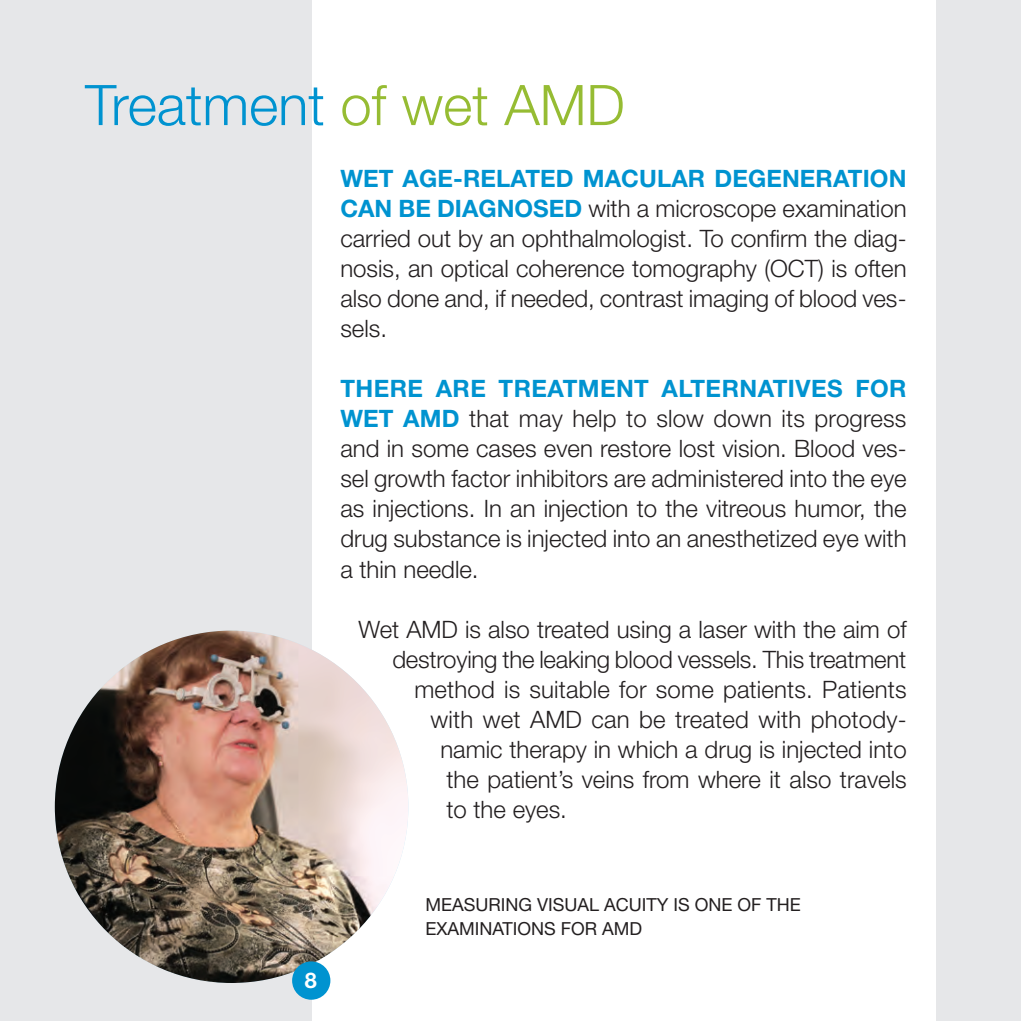
<style>
.page{position:relative;width:1021px;height:1021px;background:#fff}
.page>*{position:absolute;margin:0;border:0;box-sizing:border-box;transform-origin:0 0}
.nostot{font:300 56px "Helvetica Neue LT Std";color:#0093d0}
.t1{font:300 24px/30px "Helvetica Neue LT Std";color:#231f20;text-align:justify}
.t2{font:700 21.6px "Helvetica Neue LT Std";color:#fff}
.t3{font:18px/24px "Helvetica Neue LT Std";color:#231f20}
.s1{color:#96bc33}
.s2{font-weight:700;color:#0093d0}
</style>
<div class="page">
<div style="left:0;top:0;width:1020px;height:1020px;background:#e6e7e9"></div>
<hr style="left:1020px;top:0;width:1px;height:1020px;background:#e6e7e9">
<div style="left:312px;top:0;width:623px;height:1020px;background:#fff"></div>
<img style="left:55px;top:630px;width:353px;height:352px;border-radius:176px">
<div style="left:292px;top:961px;width:38px;height:38px;background:#0093d0;border-radius:50%"></div>
<p class="nostot" style="left:85px;top:71px;width:541px">Treatment <span class="s1">of wet AMD</span></p>
<p class="t1" style="left:340px;top:163px;width:568px"><span class="s2">WET AGE-RELATED MACULAR DEGENERATION CAN BE DIAGNOSED</span> with a microscope examination carried out by an ophthalmologist. To confirm the diag&shy;nosis, an optical coherence tomography (OCT) is often also done and, if needed, contrast imaging of blood ves&shy;sels.</p>
<p class="t1" style="left:340px;top:373px;width:568px"><span class="s2">THERE ARE TREATMENT ALTERNATIVES FOR WET AMD</span> that may help to slow down its progress and in some cases even restore lost vision. Blood ves&shy;sel growth factor inhibitors are administered into the eye as injections. In an injection to the vitreous humor, the drug substance is injected into an anesthetized eye with a thin needle.</p>
<p class="t1" style="left:358px;top:613px;width:549px">Wet AMD is also treated using a laser with the aim of</p>
<p class="t1" style="left:392px;top:643px;width:515px">destroying the leaking blood vessels. This treatment</p>
<p class="t1" style="left:414px;top:673px;width:493px">method is suitable for some patients. Patients</p>
<p class="t1" style="left:430px;top:703px;width:477px">with wet AMD can be treated with photody-</p>
<p class="t1" style="left:440px;top:733px;width:468px">namic therapy in which a drug is injected into</p>
<p class="t1" style="left:446px;top:763px;width:462px">the patient’s veins from where it also travels</p>
<p class="t1" style="left:446px;top:793px;width:122px">to the eyes.</p>
<p class="t2" style="left:305px;top:967px;width:14px">8</p>
<p class="t3" style="left:425px;top:892px;width:377px">MEASURING VISUAL ACUITY IS ONE OF THE<br>EXAMINATIONS FOR AMD</p>
</div>
